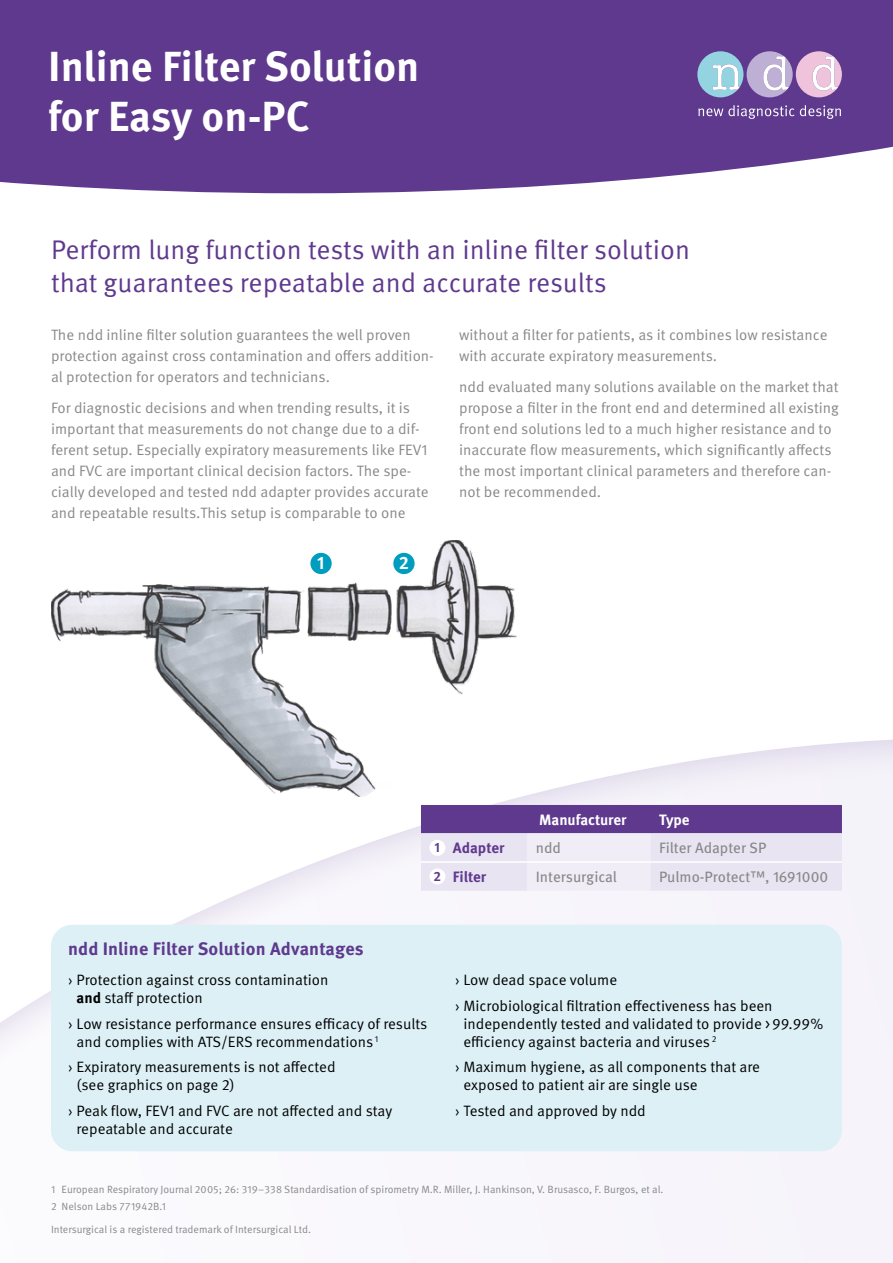
<style>
.page{position:relative;width:893px;height:1263px;background:#fff}
.page>*{position:absolute;margin:0;border:0;box-sizing:border-box;transform-origin:0 0}
.t1{font:700 42px/50.4px "Meta OT";color:#fff}
.t2{font:27px/33.8px "Meta OT Norm";color:#5f398e}
.t3{font:700 18px "Meta OT";letter-spacing:.01em;color:#5f398e}
.t4{font:700 18px "Meta OT";color:#fff}
.t5{font:15px/21px "Meta OT Norm";color:#878988}
.t6{font:15px/18px "Meta OT Norm";color:#000}
.t7{font:15px "Meta OT";color:#878988}
.t8{font:700 15px "Meta OT";color:#fff}
.t9{font:700 15px "Meta OT";color:#5f398e}
.t10{font:10.5px/16.8px "Meta OT Norm";color:#878988}
.s1{font-size:13.5px}
.s2{font-family:"Meta OT";font-weight:700}
</style>
<div class="page">
<div style="left:0;top:0;width:893px;height:193px;background:#5f398e"></div>
<svg style="left:0;top:739px;width:893px;height:524px"></svg>
<svg style="left:698px;top:105px;width:143px;height:14px;background:#7e60a4"></svg>
<svg style="left:697px;top:51px;width:145px;height:46px;background:#aea6cb"></svg>
<div style="left:51px;top:925px;width:791px;height:226px;background:#dcf0f5;border-radius:21px"></div>
<svg style="left:421px;top:805px;width:421px;height:86px;background:#bbabd1"></svg>
<hr style="left:421px;top:861px;width:106px;height:2px;background:#fff">
<hr style="left:527px;top:861px;width:124px;height:2px;background:#fff">
<hr style="left:651px;top:861px;width:191px;height:2px;background:#fff">
<div style="left:429px;top:840px;width:16px;height:16px;background:#fff;border-radius:50%"></div>
<div style="left:429px;top:868px;width:16px;height:16px;background:#fff;border-radius:50%"></div>
<img style="left:51px;top:540px;width:466px;height:256px">
<div style="left:393px;top:553px;width:22px;height:21px;background:#009ebe;border-radius:50%"></div>
<div style="left:310px;top:553px;width:22px;height:21px;background:#009ebe;border-radius:50%"></div>
<h1 class="t1" style="left:48px;top:41px;width:373px">Inline Filter Solution for Easy on-PC</h1>
<h2 class="t2" style="left:51px;top:233px;width:640px">Perform lung function tests with an inline filter solution that guarantees repeatable and accurate results</h2>
<p class="t5" style="left:51px;top:324px;width:384px">The ndd inline filter solution guarantees the well proven protection against cross contamination and offers addition&shy;al protection for operators and technicians.</p>
<p class="t5" style="left:51px;top:398px;width:379px">For diagnostic decisions and when trending results, it is important that measurements do not change due to a dif&shy;ferent setup. Especially expiratory measurements like FEV1 and FVC are important clinical decision factors. The spe&shy;cially developed and tested ndd adapter provides accurate and repeatable results.This setup is comparable to one</p>
<p class="t4" style="left:317px;top:552px;width:9px">1</p>
<p class="t4" style="left:399px;top:552px;width:12px">2</p>
<p class="t5" style="left:459px;top:324px;width:370px">without a filter for patients, as it combines low resistance with accurate expiratory measurements.</p>
<p class="t5" style="left:459px;top:377px;width:381px">ndd evaluated many solutions available on the market that propose a filter in the front end and determined all existing front end solutions led to a much higher resistance and to inaccurate flow measurements, which significantly affects the most important clinical parameters and therefore can&shy;not be recommended.</p>
<p class="t8" style="left:539px;top:810px;width:89px">Manufacturer</p>
<p class="t8" style="left:659px;top:810px;width:32px">Type</p>
<p class="t9" style="left:435px;top:839px;width:71px"><span class="s1">1</span> Adapter</p>
<p class="t7" style="left:536px;top:839px;width:27px">ndd</p>
<p class="t7" style="left:659px;top:839px;width:109px">Filter Adapter SP</p>
<p class="t9" style="left:434px;top:867px;width:54px"><span class="s1">2</span> Filter</p>
<p class="t7" style="left:536px;top:867px;width:83px">Intersurgical</p>
<p class="t7" style="left:659px;top:867px;width:171px">Pulmo-Protect™, 1691000</p>
<p class="t3" style="left:68px;top:938px;width:297px">ndd Inline Filter Solution Advantages</p>
<p class="t6" style="left:77px;top:971px;width:253px;text-indent:-9px">› Protection against cross contamination <span class="s2">and</span> staff protection</p>
<p class="t6" style="left:77px;top:1014px;width:352px;text-indent:-9px">› Low resistance performance ensures efficacy of results and complies with ATS/ERS recommendations <sup>1</sup></p>
<p class="t6" style="left:77px;top:1058px;width:261px;text-indent:-9px">› Expiratory measurements is not affected (see graphics on page 2)</p>
<p class="t6" style="left:77px;top:1101px;width:317px;text-indent:-9px">› Peak flow, FEV1 and FVC are not affected and stay repeatable and accurate</p>
<p class="t6" style="left:455px;top:967px;width:319px;line-height:25.5px">› Low dead space volume<br>› Microbiological filtration effectiveness has been</p>
<p class="t6" style="left:463px;top:1014px;width:361px">independently tested and validated to provide &gt;99.99% efficiency against bacteria and viruses <sup>2</sup></p>
<p class="t6" style="left:463px;top:1058px;width:298px;text-indent:-9px">› Maximum hygiene, as all components that are exposed to patient air are single use</p>
<p class="t6" style="left:455px;top:1101px;width:192px">› Tested and approved by ndd</p>
<p class="t10" style="left:51px;top:1181px;width:614px">1 European Respiratory Journal 2005; 26: 319–338 Standardisation of spirometry M.R. Miller, J. Hankinson, V. Brusasco, F. Burgos, et al.<br>2 Nelson Labs 771942B.1</p>
<p class="t10" style="left:51px;top:1221px;width:262px">Intersurgical is a registered trademark of Intersurgical Ltd.</p>
</div>
